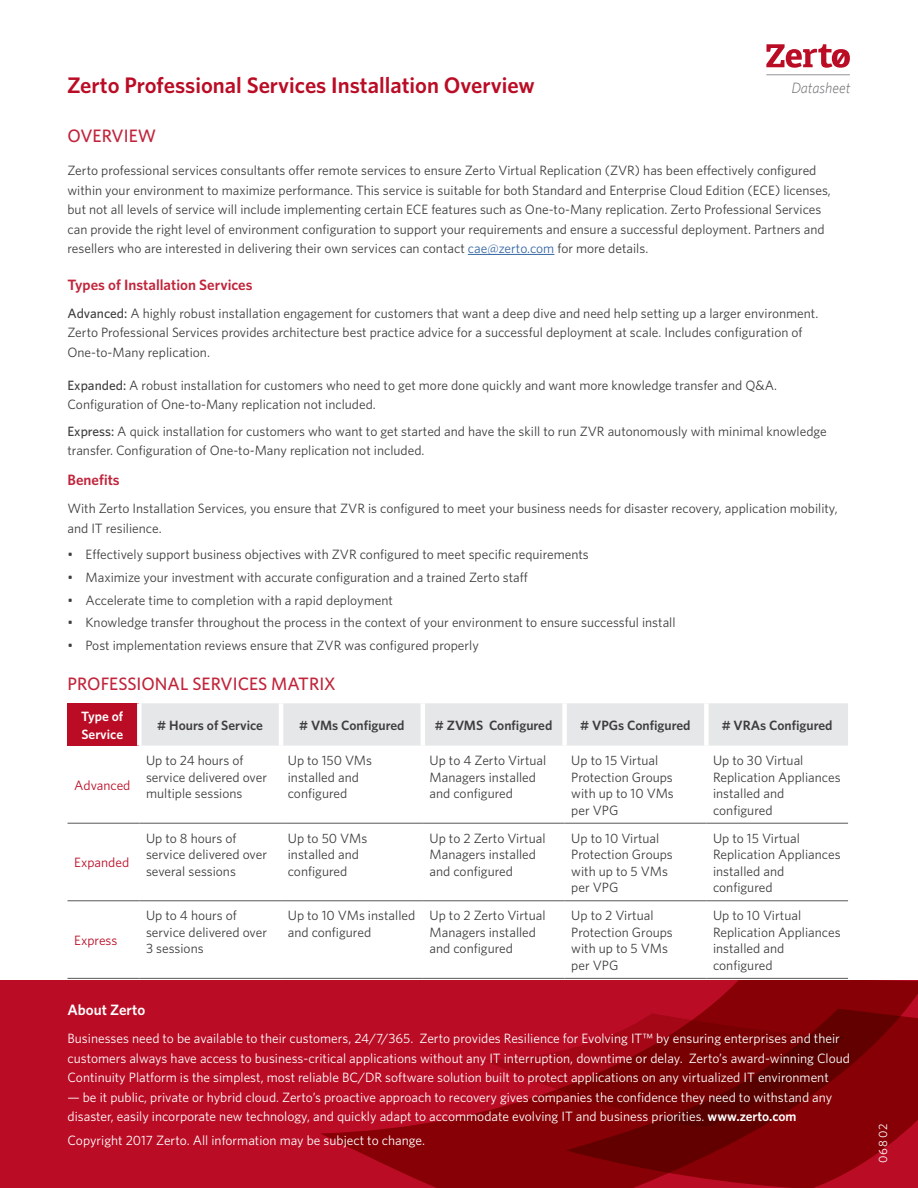
<style>
.page{position:relative;width:918px;height:1188px;background:#fff}
.page>*{position:absolute;margin:0;border:0;box-sizing:border-box;transform-origin:0 0}
.t1{font:600 22.5px "Whitney";color:#ba0c25}
.t2{font:500 18px "Whitney";color:#c1243b}
.t3{font:600 15px "Whitney";color:#c1243b}
.t4{font:600 15px "Whitney";color:#fff}
.t5{font:italic 300 15px "Whitney";color:#6c6d70}
.Body{font:13.5px/19.5px "Whitney";color:#3e3e3f}
.TABLE_body2{font:13.5px/16.5px "Whitney";color:#3e3e3f}
.t6{font:13.5px/19.5px "Whitney";color:#fff}
.TABLE_H2{font:600 13.5px "Whitney";color:#3e3e3f}
.Table_body1{font:13.5px "Whitney";color:#ba0c25}
.TABLE_H1{font:600 13.5px/18px "Whitney";color:#fff}
.file_number{font:12px "Whitney";letter-spacing:.1em;color:#fff}
.s1{color:#3667a4}
.s2{font-weight:500}
.s3{font-weight:600}
</style>
<div class="page">
<div style="left:0;top:981px;width:918px;height:207px;background:#ba0c25"></div>
<svg style="left:321px;top:981px;width:597px;height:207px"></svg>
<svg style="left:766px;top:44px;width:84px;height:24px"></svg>
<hr style="left:766px;top:74px;width:84px;height:1px;background:#939598">
<hr style="left:468px;top:254px;width:86px;height:1px;background:#3667a4">
<div style="left:68px;top:703px;width:71px;height:43px;background:#ba0c25"></div>
<div style="left:142px;top:703px;width:706px;height:43px;background:#e6e7e9"></div>
<hr style="left:279px;top:703px;width:4px;height:43px;background:#fff">
<hr style="left:421px;top:703px;width:4px;height:43px;background:#fff">
<div style="left:562px;top:703px;width:5px;height:43px;background:#fff"></div>
<div style="left:704px;top:703px;width:5px;height:43px;background:#fff"></div>
<div style="left:137px;top:703px;width:5px;height:43px;background:#fff"></div>
<hr style="left:68px;top:823px;width:71px;height:1px;background:#57585a">
<hr style="left:139px;top:823px;width:142px;height:1px;background:#57585a">
<hr style="left:281px;top:823px;width:142px;height:1px;background:#57585a">
<hr style="left:423px;top:823px;width:142px;height:1px;background:#57585a">
<hr style="left:565px;top:823px;width:141px;height:1px;background:#57585a">
<hr style="left:706px;top:823px;width:142px;height:1px;background:#57585a">
<hr style="left:68px;top:901px;width:71px;height:1px;background:#57585a">
<hr style="left:139px;top:901px;width:142px;height:1px;background:#57585a">
<hr style="left:281px;top:901px;width:142px;height:1px;background:#57585a">
<hr style="left:423px;top:901px;width:142px;height:1px;background:#57585a">
<hr style="left:565px;top:901px;width:141px;height:1px;background:#57585a">
<hr style="left:706px;top:901px;width:142px;height:1px;background:#57585a">
<hr style="left:68px;top:978px;width:71px;height:1px;background:#57585a">
<hr style="left:139px;top:978px;width:142px;height:1px;background:#57585a">
<hr style="left:281px;top:978px;width:142px;height:1px;background:#57585a">
<hr style="left:423px;top:978px;width:142px;height:1px;background:#57585a">
<hr style="left:565px;top:978px;width:141px;height:1px;background:#57585a">
<hr style="left:706px;top:978px;width:142px;height:1px;background:#57585a">
<p class="t1" style="left:67px;top:70px;width:469px">Zerto Professional Services Installation Overview</p>
<p class="t5" style="left:791px;top:79px;width:60px">Datasheet</p>
<h1 class="t2" style="left:68px;top:124px;width:90px">OVERVIEW</h1>
<p class="Body" style="left:68px;top:160px;width:765px">Zerto professional services consultants offer remote services to ensure Zerto Virtual Replication (ZVR) has been effectively configured within your environment to maximize performance. This service is suitable for both Standard and Enterprise Cloud Edition (ECE) licenses, but not all levels of service will include implementing certain ECE features such as One-to-Many replication. Zerto Professional Services can provide the right level of environment configuration to support your requirements and ensure a successful deployment. Partners and resellers who are interested in delivering their own services can contact <span class="s1">cae@zerto.com</span> for more details.</p>
<h2 class="t3" style="left:68px;top:275px;width:187px">Types of Installation Services</h2>
<p class="Body" style="left:68px;top:303px;width:752px"><span class="s2">Advanced:</span> A highly robust installation engagement for customers that want a deep dive and need help setting up a larger environment.<br>Zerto Professional Services provides architecture best practice advice for a successful deployment at scale. Includes configuration of<br>One-to-Many replication.</p>
<p class="Body" style="left:68px;top:375px;width:711px"><span class="s2">Expanded:</span> A robust installation for customers who need to get more done quickly and want more knowledge transfer and Q&amp;A.<br>Configuration of One-to-Many replication not included.</p>
<p class="Body" style="left:68px;top:421px;width:761px"><span class="s2">Express:</span> A quick installation for customers who want to get started and have the skill to run ZVR autonomously with minimal knowledge transfer. Configuration of One-to-Many replication not included.</p>
<h2 class="t3" style="left:68px;top:470px;width:54px">Benefits</h2>
<p class="Body" style="left:68px;top:499px;width:772px">With Zerto Installation Services, you ensure that ZVR is configured to meet your business needs for disaster recovery, application mobility, and IT resilience.</p>
<p class="Body" style="left:68px;top:544px;width:523px">• Effectively support business objectives with ZVR configured to meet specific requirements</p>
<p class="Body" style="left:68px;top:567px;width:462px">• Maximize your investment with accurate configuration and a trained Zerto staff</p>
<p class="Body" style="left:68px;top:590px;width:327px">• Accelerate time to completion with a rapid deployment</p>
<p class="Body" style="left:68px;top:613px;width:610px">• Knowledge transfer throughout the process in the context of your environment to ensure successful install</p>
<p class="Body" style="left:68px;top:635px;width:413px">• Post implementation reviews ensure that ZVR was configured properly</p>
<h1 class="t2" style="left:68px;top:672px;width:270px">PROFESSIONAL SERVICES MATRIX</h1>
<p class="TABLE_H1" style="left:81px;top:707px;width:44px">Type of<br>Service</p>
<p class="TABLE_H2" style="left:157px;top:716px;width:107px"># Hours of Service</p>
<p class="TABLE_H2" style="left:299px;top:716px;width:107px"># VMs Configured</p>
<p class="TABLE_H2" style="left:435px;top:716px;width:119px"># ZVMS Configured</p>
<p class="TABLE_H2" style="left:580px;top:716px;width:112px"># VPGs Configured</p>
<p class="TABLE_H2" style="left:722px;top:716px;width:112px"># VRAs Configured</p>
<p class="Table_body1" style="left:74px;top:776px;width:58px">Advanced</p>
<p class="Table_body1" style="left:74px;top:854px;width:56px">Expanded</p>
<p class="Table_body1" style="left:74px;top:931px;width:45px">Express</p>
<p class="TABLE_body2" style="left:146px;top:752px;width:122px">Up to 24 hours of service delivered over multiple sessions</p>
<p class="TABLE_body2" style="left:288px;top:752px;width:86px">Up to 150 VMs installed and configured</p>
<p class="TABLE_body2" style="left:430px;top:752px;width:118px">Up to 4 Zerto Virtual<br>Managers installed and configured</p>
<p class="TABLE_body2" style="left:571px;top:752px;width:104px">Up to 15 Virtual<br>Protection Groups with up to 10 VMs per VPG</p>
<p class="TABLE_body2" style="left:713px;top:752px;width:129px">Up to 30 Virtual<br>Replication Appliances installed and configured</p>
<p class="TABLE_body2" style="left:146px;top:829px;width:122px">Up to 8 hours of service delivered over several sessions</p>
<p class="TABLE_body2" style="left:288px;top:829px;width:81px">Up to 50 VMs installed and configured</p>
<p class="TABLE_body2" style="left:430px;top:829px;width:117px">Up to 2 Zerto Virtual<br>Managers installed and configured</p>
<p class="TABLE_body2" style="left:571px;top:829px;width:103px">Up to 10 Virtual<br>Protection Groups with up to 5 VMs per VPG</p>
<p class="TABLE_body2" style="left:713px;top:829px;width:129px">Up to 15 Virtual<br>Replication Appliances installed and configured</p>
<p class="TABLE_body2" style="left:146px;top:907px;width:122px">Up to 4 hours of service delivered over<br>3 sessions</p>
<p class="TABLE_body2" style="left:288px;top:907px;width:129px">Up to 10 VMs installed and configured</p>
<p class="TABLE_body2" style="left:430px;top:907px;width:117px">Up to 2 Zerto Virtual<br>Managers installed and configured</p>
<p class="TABLE_body2" style="left:571px;top:907px;width:103px">Up to 2 Virtual<br>Protection Groups with up to 5 VMs per VPG</p>
<p class="TABLE_body2" style="left:713px;top:907px;width:129px">Up to 10 Virtual<br>Replication Appliances installed and configured</p>
<p class="t4" style="left:68px;top:1000px;width:79px">About Zerto</p>
<p class="t6" style="left:68px;top:1029px;width:784px">Businesses need to be available to their customers, 24/7/365. Zerto provides Resilience for Evolving IT™ by ensuring enterprises and their customers always have access to business-critical applications without any IT interruption, downtime or delay. Zerto’s award-winning Cloud<br>Continuity Platform is the simplest, most reliable BC/DR software solution built to protect applications on any virtualized IT environment</p>
<p class="t6" style="left:68px;top:1087px;width:766px">— be it public, private or hybrid cloud. Zerto’s proactive approach to recovery gives companies the confidence they need to withstand any disaster, easily incorporate new technology, and quickly adapt to accommodate evolving IT and business priorities. <span class="s3">www.zerto.com</span></p>
<p class="t6" style="left:68px;top:1131px;width:359px">Copyright 2017 Zerto. All information may be subject to change.</p>
<p class="file_number" style="left:875px;top:1163px;width:41px;rotate:-90deg">06802</p>
</div>
